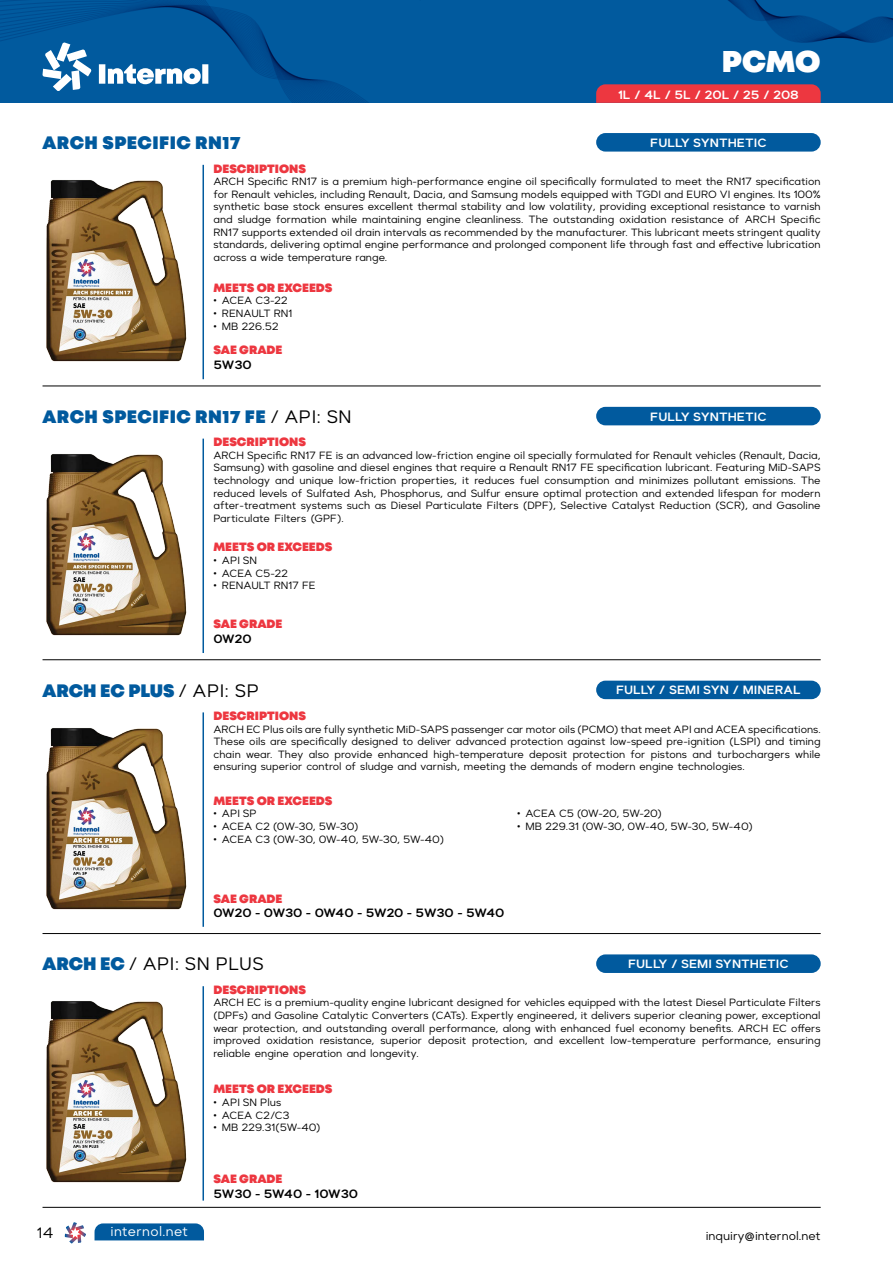
<style>
.page{position:relative;width:893px;height:1263px;background:#fff}
.page>*{position:absolute;margin:0;border:0;box-sizing:border-box;transform-origin:0 0}
.t1{font:900 30px "Mont";color:#fff}
.t2{font:900 18px "Mont";letter-spacing:.025em;color:#015a9e}
.t3{font:900 18px "Mont";color:#015a9e}
.t4{font:18px "Suprema";letter-spacing:.025em;color:#000}
.t5{font:15px "Suprema";color:#000}
.t6{font:13.5px "Suprema";letter-spacing:.025em;color:#fff}
.t7{font:900 12px "Mont";color:#ed3740}
.t8{font:600 12px "Suprema";color:#fff}
.t9{font:600 12px "Suprema";letter-spacing:-.025em;color:#000}
.t10{font:12px "Suprema";color:#000}
.t11{font:10.5px/12.6px "Suprema";color:#000;text-align:justify}
.t12{font:10.5px "Suprema";letter-spacing:-.02em;color:#000}
.t13{font:10.5px "Suprema";letter-spacing:-.025em;color:#000}
.s1{font-family:"Suprema";font-weight:400;color:#000}
.s2{font-family:"Mont";font-weight:900;color:#015a9e}
</style>
<div class="page">
<div style="left:0;top:0;width:893px;height:103px;background:#015a9e"></div>
<svg style="left:728px;top:0;width:165px;height:43px"></svg>
<svg style="left:88px;top:0;width:281px;height:103px"></svg>
<svg style="left:99px;top:64px;width:109px;height:20px"></svg>
<svg style="left:42px;top:42px;width:50px;height:49px"></svg>
<svg style="left:596px;top:84px;width:225px;height:19px;background:#e43843"></svg>
<svg style="left:95px;top:1223px;width:109px;height:17px;background:#0b60a2"></svg>
<svg style="left:65px;top:1222px;width:21px;height:21px"></svg>
<hr style="left:43px;top:386px;width:778px;height:1px;background:#000">
<hr style="left:43px;top:659px;width:778px;height:1px;background:#000">
<hr style="left:43px;top:933px;width:778px;height:1px;background:#000">
<hr style="left:43px;top:1207px;width:778px;height:1px;background:#000">
<hr style="left:202px;top:165px;width:2px;height:214px;background:#015a9e">
<hr style="left:202px;top:712px;width:2px;height:215px;background:#015a9e">
<hr style="left:202px;top:986px;width:2px;height:214px;background:#015a9e">
<hr style="left:202px;top:439px;width:2px;height:214px;background:#015a9e">
<div style="left:596px;top:133px;width:225px;height:19px;background:#015a9e;border-radius:9px"></div>
<img style="left:46px;top:180px;width:141px;height:182px">
<img style="left:46px;top:454px;width:141px;height:182px">
<div style="left:596px;top:407px;width:225px;height:18px;background:#015a9e;border-radius:9px"></div>
<img style="left:46px;top:728px;width:141px;height:182px">
<div style="left:596px;top:681px;width:225px;height:18px;background:#015a9e;border-radius:9px"></div>
<img style="left:46px;top:1001px;width:141px;height:182px">
<div style="left:596px;top:954px;width:225px;height:19px;background:#015a9e;border-radius:9px"></div>
<h1 class="t1" style="left:722px;top:42px;width:100px">PCMO</h1>
<p class="t8" style="left:618px;top:88px;width:182px">1L / 4L / 5L / 20L / 25 / 208</p>
<h2 class="t2" style="left:43px;top:131px;width:199px">ARCH SPECIFIC RN17</h2>
<p class="t8" style="left:650px;top:135px;width:118px">FULLY SYNTHETIC</p>
<p class="t7" style="left:213px;top:160px;width:94px">DESCRIPTIONS</p>
<p class="t11" style="left:213px;top:175px;width:609px">ARCH Specific RN17 is a premium high-performance engine oil specifically formulated to meet the RN17 specification for Renault vehicles, including Renault, Dacia, and Samsung models equipped with TGDI and EURO VI engines. Its 100% synthetic base stock ensures excellent thermal stability and low volatility, providing exceptional resistance to varnish and sludge formation while maintaining engine cleanliness. The outstanding oxidation resistance of ARCH Specific RN17 supports extended oil drain intervals as recommended by the manufacturer. This lubricant meets stringent quality standards, delivering optimal engine performance and prolonged component life through fast and effective lubrication across a wide temperature range.</p>
<p class="t7" style="left:213px;top:280px;width:121px">MEETS OR EXCEEDS</p>
<p class="t11" style="left:213px;top:294px;width:76px">• ACEA C3-22</p>
<p class="t11" style="left:213px;top:307px;width:80px">• RENAULT RN1</p>
<p class="t11" style="left:213px;top:320px;width:67px">• MB 226.52</p>
<p class="t7" style="left:213px;top:342px;width:71px">SAE GRADE</p>
<p class="t9" style="left:213px;top:357px;width:40px">5W30</p>
<h2 class="t2" style="left:43px;top:405px;width:311px">ARCH SPECIFIC RN17 FE <span class="s1">/ API: SN</span></h2>
<p class="t8" style="left:650px;top:409px;width:118px">FULLY SYNTHETIC</p>
<p class="t7" style="left:213px;top:434px;width:94px">DESCRIPTIONS</p>
<p class="t11" style="left:213px;top:449px;width:609px">ARCH Specific RN17 FE is an advanced low-friction engine oil specially formulated for Renault vehicles (Renault, Dacia, Samsung) with gasoline and diesel engines that require a Renault RN17 FE specification lubricant. Featuring MiD-SAPS technology and unique low-friction properties, it reduces fuel consumption and minimizes pollutant emissions. The reduced levels of Sulfated Ash, Phosphorus, and Sulfur ensure optimal protection and extended lifespan for modern after-treatment systems such as Diesel Particulate Filters (DPF), Selective Catalyst Reduction (SCR), and Gasoline Particulate Filters (GPF).</p>
<p class="t7" style="left:213px;top:539px;width:120px">MEETS OR EXCEEDS</p>
<p class="t11" style="left:213px;top:554px;width:45px">• API SN</p>
<p class="t11" style="left:213px;top:567px;width:76px">• ACEA C5-22</p>
<p class="t11" style="left:213px;top:579px;width:104px">• RENAULT RN17 FE</p>
<p class="t7" style="left:213px;top:616px;width:71px">SAE GRADE</p>
<p class="t9" style="left:213px;top:631px;width:40px">0W20</p>
<h2 class="t3" style="left:43px;top:678px;width:218px">ARCH EC PLUS <span class="s1">/ API: SP</span></h2>
<p class="t8" style="left:616px;top:683px;width:186px">FULLY / SEMI SYN / MINERAL</p>
<p class="t7" style="left:213px;top:708px;width:94px">DESCRIPTIONS</p>
<p class="t11" style="left:213px;top:723px;width:609px">ARCH EC Plus oils are fully synthetic MiD-SAPS passenger car motor oils (PCMO) that meet API and ACEA specifications.<br>These oils are specifically designed to deliver advanced protection against low-speed pre-ignition (LSPI) and timing chain wear. They also provide enhanced high-temperature deposit protection for pistons and turbochargers while ensuring superior control of sludge and varnish, meeting the demands of modern engine technologies.</p>
<p class="t7" style="left:213px;top:793px;width:121px">MEETS OR EXCEEDS</p>
<p class="t11" style="left:213px;top:807px;width:45px">• API SP</p>
<p class="t11" style="left:213px;top:820px;width:146px">• ACEA C2 (0W-30, 5W-30)</p>
<p class="t11" style="left:213px;top:833px;width:232px">• ACEA C3 (0W-30, 0W-40, 5W-30, 5W-40)</p>
<p class="t13" style="left:517px;top:807px;width:146px">• ACEA C5 (0W-20, 5W-20)</p>
<p class="t12" style="left:517px;top:820px;width:237px">• MB 229.31 (0W-30, 0W-40, 5W-30, 5W-40)</p>
<p class="t7" style="left:213px;top:890px;width:71px">SAE GRADE</p>
<p class="t9" style="left:213px;top:905px;width:293px">0W20 - 0W30 - 0W40 - 5W20 - 5W30 - 5W40</p>
<h2 class="t4" style="left:43px;top:953px;width:223px"><span class="s2">ARCH EC</span> / API: SN PLUS</h2>
<p class="t8" style="left:628px;top:957px;width:162px">FULLY / SEMI SYNTHETIC</p>
<p class="t7" style="left:213px;top:982px;width:94px">DESCRIPTIONS</p>
<p class="t11" style="left:213px;top:997px;width:609px">ARCH EC is a premium-quality engine lubricant designed for vehicles equipped with the latest Diesel Particulate Filters (DPFs) and Gasoline Catalytic Converters (CATs). Expertly engineered, it delivers superior cleaning power, exceptional wear protection, and outstanding overall performance, along with enhanced fuel economy benefits. ARCH EC offers improved oxidation resistance, superior deposit protection, and excellent low-temperature performance, ensuring reliable engine operation and longevity.</p>
<p class="t7" style="left:213px;top:1081px;width:121px">MEETS OR EXCEEDS</p>
<p class="t11" style="left:213px;top:1096px;width:69px">• API SN Plus</p>
<p class="t11" style="left:213px;top:1109px;width:78px">• ACEA C2/C3</p>
<p class="t11" style="left:213px;top:1121px;width:109px">• MB 229.31(5W-40)</p>
<h3 class="t5" style="left:37px;top:1224px;width:19px">14</h3>
<p class="t6" style="left:110px;top:1223px;width:79px">internol.net</p>
<p class="t7" style="left:213px;top:1171px;width:71px">SAE GRADE</p>
<p class="t9" style="left:213px;top:1186px;width:146px">5W30 - 5W40 - 10W30</p>
<p class="t10" style="left:706px;top:1228px;width:116px">inquiry@internol.net</p>
</div>
